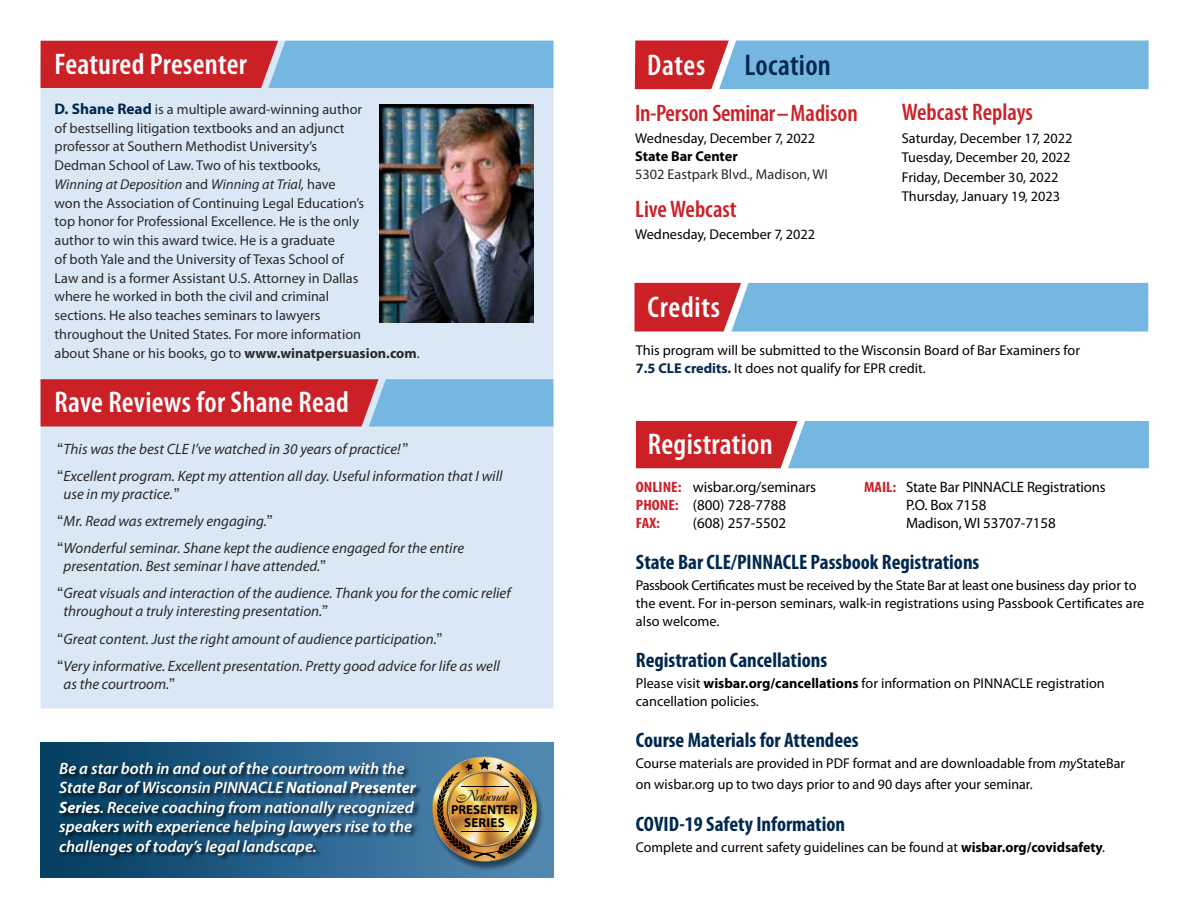
<style>
.page{position:relative;width:1188px;height:918px;background:#fff}
.page>*{position:absolute;margin:0;border:0;box-sizing:border-box;transform-origin:0 0}
.t1{font:600 condensed 30px "Myriad Pro";letter-spacing:.01em;color:#fff}
.t2{font:600 condensed 30px "Myriad Pro";letter-spacing:.01em;color:#00284e}
.t3{font:600 condensed 24px "Myriad Pro";color:#cc2027}
.t4{font:700 condensed 21px "Myriad Pro";color:#00284e}
.t5{font:italic 600 16.5px/19.5px "Myriad Pro";color:#fff}
.t6{font:italic 15px/27.2px "Myriad Pro";color:#292829}
.t7{font:15px/18px "Myriad Pro";letter-spacing:-.01em;color:#000}
.t8{font:14.85px "Boulevard";letter-spacing:-.07em;color:#000}
.t9{font:14.25px/19.5px "Myriad Pro";color:#000}
.t10{font:14.25px/18.8px "Myriad Pro";color:#292829}
.t11{font:700 14.25px "Myriad Pro";letter-spacing:-.005em;color:#000}
.t12{font:700 12.9px/13.4px "Myriad Pro";color:#000;text-align:center}
.s1{font-weight:700;font-size:15.3px;color:#00284e}
.s2{font-style:italic}
.s3{font-weight:700}
.s4{font-family:"Helvetica";font-style:normal}
.s5{font-weight:700;color:#00284e}
.s6{font-weight:700;font-stretch:condensed;color:#cc2027}
</style>
<div class="page">
<div style="left:41px;top:40px;width:513px;height:668px;background:#dae8f6;border:2px solid #dae8f6"></div>
<svg style="left:40px;top:41px;width:513px;height:47px;background:#9e748e"></svg>
<img style="left:380px;top:104px;width:153px;height:218px">
<div style="left:40px;top:743px;width:514px;height:135px;background:linear-gradient(to right,#003c60,#558cb8)"></div>
<div style="left:60px;top:762px;width:362px;height:100px;background:#000;opacity:.75"></div>
<div style="left:431px;top:758px;width:114px;height:114px;background:#000;opacity:.5"></div>
<img style="left:432px;top:757px;width:105px;height:105px">
<hr style="left:461px;top:831px;width:48px;height:1px;background:#000">
<hr style="left:461px;top:786px;width:48px;height:1px;background:#000">
<svg style="left:41px;top:379px;width:512px;height:47px;background:#ae576a"></svg>
<svg style="left:635px;top:40px;width:514px;height:49px;background:#879fc3"></svg>
<svg style="left:636px;top:421px;width:513px;height:47px;background:#918aaa"></svg>
<svg style="left:635px;top:283px;width:513px;height:49px;background:#899cbf"></svg>
<h1 class="t1" style="left:55px;top:45px;width:194px">Featured Presenter</h1>
<p class="t10" style="left:55px;top:99px;width:367px"><span class="s1">D. Shane Read</span> is a multiple award-winning author<br>of bestselling litigation textbooks and an adjunct<br>professor at Southern Methodist University’s<br>Dedman School of Law. Two of his textbooks,<br><span class="s2">Winning at Deposition</span> and <span class="s2">Winning at Trial,</span> have<br>won the Association of Continuing Legal Education’s<br>top honor for Professional Excellence. He is the only<br>author to win this award twice. He is a graduate<br>of both Yale and the University of Texas School of<br>Law and is a former Assistant U.S. Attorney in Dallas<br>where he worked in both the civil and criminal<br>sections. He also teaches seminars to lawyers<br>throughout the United States. For more information<br>about Shane or his books, go to <span class="s3">www.winatpersuasion.com</span>.</p>
<h1 class="t1" style="left:55px;top:383px;width:296px">Rave Reviews for Shane Read</h1>
<p class="t6" style="left:58px;top:435px;width:447px"><span class="s4">“</span>This was the best CLE I’ve watched in 30 years of practice!<span class="s4">”<br>“</span>Excellent program. Kept my attention all day. Useful information that I will</p>
<p class="t6" style="left:58px;top:480px;width:408px;text-indent:6px">use in my practice.<span class="s4">”<br>“</span>Mr. Read was extremely engaging.<span class="s4">”<br>“</span>Wonderful seminar. Shane kept the audience engaged for the entire</p>
<p class="t6" style="left:58px;top:552px;width:455px;text-indent:6px">presentation. Best seminar I have attended.<span class="s4">”<br>“</span>Great visuals and interaction of the audience. Thank you for the comic relief</p>
<p class="t6" style="left:58px;top:598px;width:444px;text-indent:6px">throughout a truly interesting presentation.<span class="s4">”<br>“</span>Great content. Just the right amount of audience participation.<span class="s4">”<br>“</span>Very informative. Excellent presentation. Pretty good advice for life as well</p>
<p class="t6" style="left:64px;top:670px;width:113px">as the courtroom.<span class="s4">”</span></p>
<p class="t5" style="left:59px;top:758px;width:358px">Be a star both in and out of the courtroom with the State Bar of Wisconsin PINNACLE <span class="s3">National Presenter Series</span>. Receive coaching from nationally recognized speakers with experience helping lawyers rise to the challenges of today’s legal landscape.</p>
<p class="t8" style="left:456px;top:786px;width:53px">National</p>
<p class="t12" style="left:451px;top:803px;width:68px">PRESENTER<br>SERIES</p>
<h1 class="t1" style="left:647px;top:46px;width:60px">Dates</h1>
<h1 class="t2" style="left:745px;top:46px;width:88px">Location</h1>
<h2 class="t3" style="left:635px;top:98px;width:224px">In-Person Seminar – Madison</h2>
<p class="t9" style="left:635px;top:129px;width:182px">Wednesday, December 7, 2022</p>
<p class="t11" style="left:635px;top:147px;width:104px">State Bar Center</p>
<p class="t10" style="left:635px;top:165px;width:194px">5302 Eastpark Blvd., Madison, WI</p>
<h2 class="t3" style="left:635px;top:194px;width:103px">Live Webcast</h2>
<p class="t9" style="left:635px;top:224px;width:181px">Wednesday, December 7, 2022</p>
<h1 class="t1" style="left:648px;top:289px;width:74px">Credits</h1>
<h2 class="t3" style="left:902px;top:98px;width:133px">Webcast Replays</h2>
<p class="t9" style="left:902px;top:128px;width:172px">Saturday, December 17, 2022<br>Tuesday, December 20, 2022<br>Friday, December 30, 2022<br>Thursday, January 19, 2023</p>
<p class="t9" style="left:636px;top:341px;width:446px;line-height:18.6px">This program will be submitted to the Wisconsin Board of Bar Examiners for<br><span class="s5">7.5 CLE credits.</span> It does not qualify for EPR credit.</p>
<h1 class="t1" style="left:648px;top:425px;width:126px">Registration</h1>
<p class="t7" style="left:636px;top:477px;width:182px"><span class="s6">ONLINE:</span> wisbar.org/seminars<br><span class="s6">PHONE:</span> (800) 728-7788<br><span class="s6">FAX:</span></p>
<p class="t7" style="left:906px;top:477px;width:201px;text-indent:-42px"><span class="s6">MAIL:</span> State Bar PINNACLE Registrations<br>P.O. Box 7158<br>Madison, WI 53707-7158</p>
<p class="t7" style="left:693px;top:513px;width:95px">(608) 257-5502</p>
<h3 class="t4" style="left:636px;top:549px;width:345px">State Bar CLE/PINNACLE Passbook Registrations</h3>
<p class="t9" style="left:636px;top:576px;width:510px;line-height:18px">Passbook Certificates must be received by the State Bar at least one business day prior to the event. For in-person seminars, walk-in registrations using Passbook Certificates are also welcome.</p>
<h3 class="t4" style="left:636px;top:647px;width:193px">Registration Cancellations</h3>
<p class="t9" style="left:636px;top:674px;width:470px;line-height:18px">Please visit <span class="s3">wisbar.org/cancellations</span> for information on PINNACLE registration cancellation policies.</p>
<h3 class="t4" style="left:636px;top:727px;width:224px">Course Materials for Attendees</h3>
<p class="t9" style="left:636px;top:753px;width:491px;line-height:21px">Course materials are provided in PDF format and are downloadable from <span class="s2">my</span>StateBar on wisbar.org up to two days prior to and 90 days after your seminar.</p>
<h3 class="t4" style="left:636px;top:811px;width:211px">COVID-19 Safety Information</h3>
<p class="t9" style="left:636px;top:837px;width:471px">Complete and current safety guidelines can be found at <span class="s3">wisbar.org/covidsafety</span>.</p>
</div>
